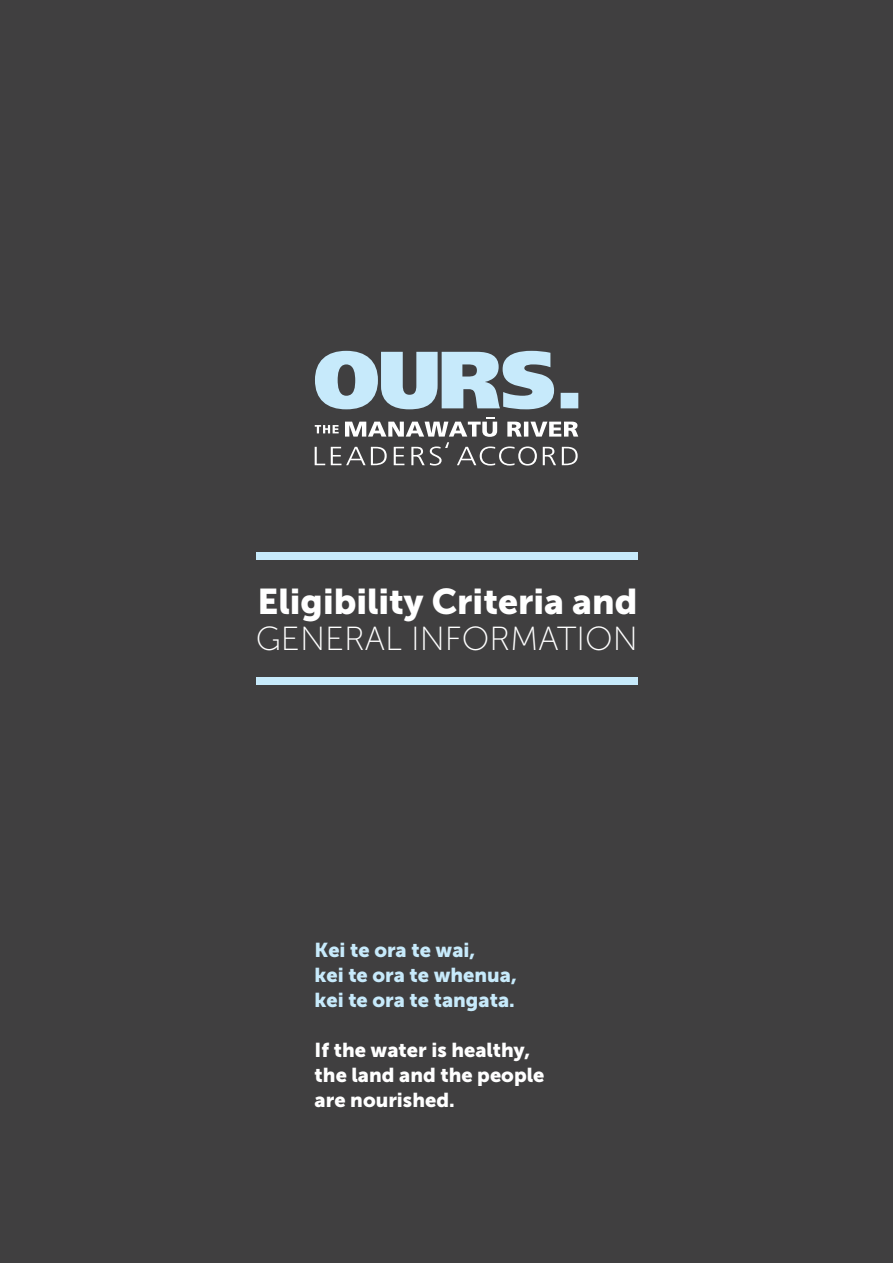
<style>
.page{position:relative;width:893px;height:1263px;background:#403f40}
.page>*{position:absolute;margin:0;border:0;box-sizing:border-box;transform-origin:0 0}
.t1{font:35.55px "Museo Sans 900";color:#fff}
.t2{font:33.3px "Museo Sans 100";color:#fff}
.t3{font:19.95px/25px "Museo Sans 900";color:#fff}
.t4{font:19.95px/25px "Museo Sans 900";color:#c7eafb}
</style>
<div class="page">
<svg style="left:315px;top:351px;width:263px;height:58px"></svg>
<svg style="left:315px;top:417px;width:263px;height:49px"></svg>
<div style="left:256px;top:678px;width:382px;height:7px;background:#c7eafb"></div>
<div style="left:256px;top:553px;width:382px;height:7px;background:#c7eafb"></div>
<h1 class="t1" style="left:257px;top:581px;width:382px">Eligibility Criteria and</h1>
<h2 class="t2" style="left:256px;top:621px;width:384px">GENERAL INFORMATION</h2>
<p class="t4" style="left:315px;top:937px;width:204px">Kei te ora te wai,<br>kei te ora te whenua, kei te ora te tangata.</p>
<p class="t3" style="left:315px;top:1037px;width:231px">If the water is healthy, the land and the people are nourished.</p>
</div>
